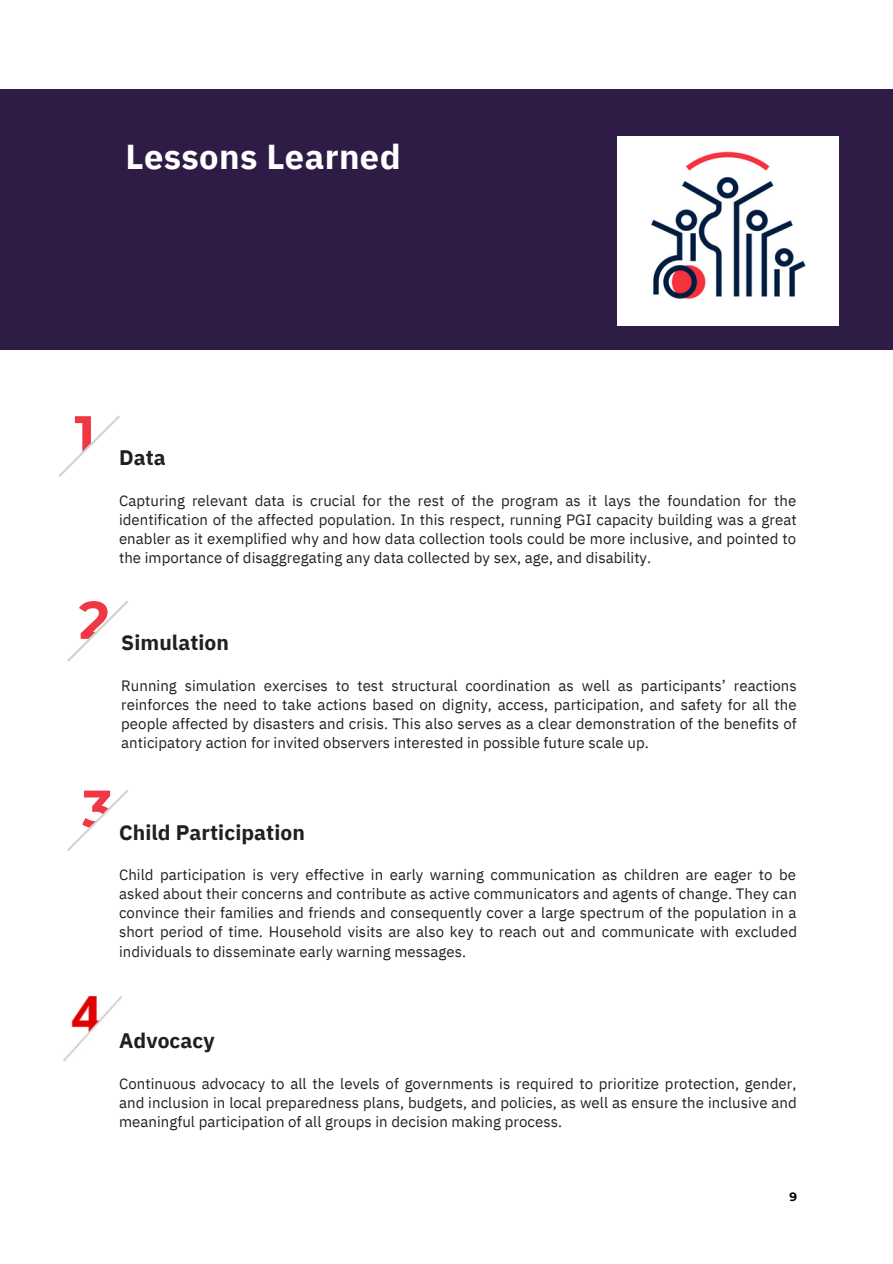
<style>
.page{position:relative;width:893px;height:1264px;background:#fff}
.page>*{position:absolute;margin:0;border:0;box-sizing:border-box;transform-origin:0 0}
.t1{font:700 34.5px "IBM Plex Sans";letter-spacing:.01em;color:#fff}
.t2{font:700 21px "IBM Plex Sans";letter-spacing:.005em;color:#231f20}
.t3{font:15px/19px "IBM Plex Sans";letter-spacing:.005em;color:#231f20;text-align:justify}
.t4{font:700 12px "Montserrat";color:#000}
</style>
<div class="page">
<div style="left:0;top:89px;width:892px;height:261px;background:#2e1b46"></div>
<img style="left:617px;top:137px;width:221px;height:189px">
<svg style="left:67px;top:601px;width:61px;height:61px"></svg>
<svg style="left:67px;top:790px;width:62px;height:61px"></svg>
<svg style="left:59px;top:415px;width:61px;height:62px"></svg>
<img style="left:63px;top:995px;width:58px;height:67px">
<p class="t1" style="left:125px;top:134px;width:277px">Lessons Learned</p>
<p class="t2" style="left:119px;top:444px;width:48px">Data</p>
<p class="t3" style="left:119px;top:491px;width:679px">Capturing relevant data is crucial for the rest of the program as it lays the foundation for the identification of the affected population. In this respect, running PGI capacity building was a great enabler as it exemplified why and how data collection tools could be more inclusive, and pointed to the importance of disaggregating any data collected by sex, age, and disability.</p>
<p class="t2" style="left:121px;top:629px;width:109px">Simulation</p>
<p class="t3" style="left:121px;top:675px;width:677px">Running simulation exercises to test structural coordination as well as participants’ reactions reinforces the need to take actions based on dignity, access, participation, and safety for all the people affected by disasters and crisis. This also serves as a clear demonstration of the benefits of anticipatory action for invited observers interested in possible future scale up.</p>
<p class="t2" style="left:119px;top:818px;width:187px">Child Participation</p>
<p class="t3" style="left:119px;top:865px;width:679px">Child participation is very effective in early warning communication as children are eager to be asked about their concerns and contribute as active communicators and agents of change. They can convince their families and friends and consequently cover a large spectrum of the population in a short period of time. Household visits are also key to reach out and communicate with excluded individuals to disseminate early warning messages.</p>
<p class="t2" style="left:119px;top:1026px;width:97px">Advocacy</p>
<p class="t3" style="left:119px;top:1073px;width:679px">Continuous advocacy to all the levels of governments is required to prioritize protection, gender, and inclusion in local preparedness plans, budgets, and policies, as well as ensure the inclusive and meaningful participation of all groups in decision making process.</p>
<p class="t4" style="left:789px;top:1189px;width:9px">9</p>
</div>
